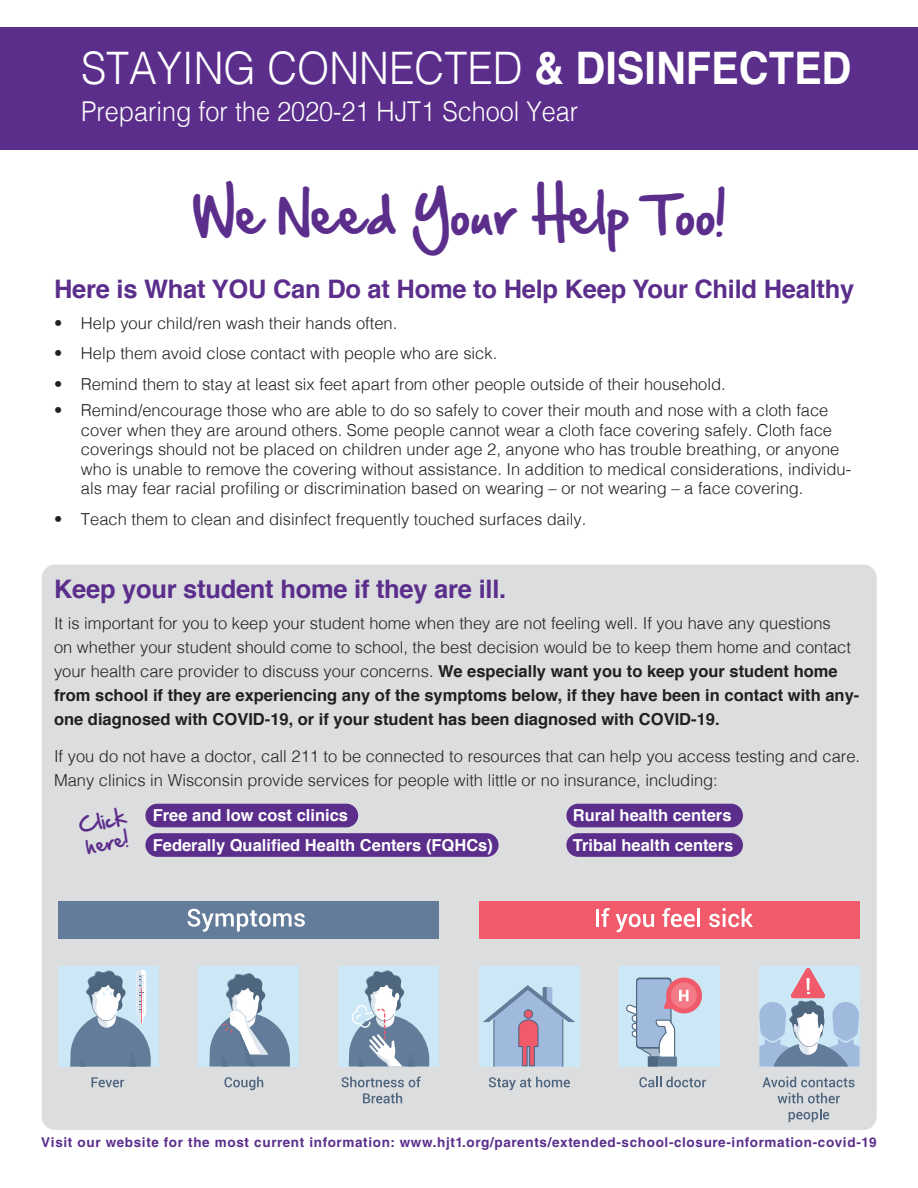
<style>
.page{position:relative;width:918px;height:1188px;background:#fff}
.page>*{position:absolute;margin:0;border:0;box-sizing:border-box;transform-origin:0 0}
.t1{font:48px "Hand Of Sean";color:#5b2e8c}
.t2{font:300 44.85px "Helvetica";color:#fff;scale:.92 1}
.t3{font:300 27.3px "Helvetica";color:#fff;scale:.92 1}
.t4{font:700 25.5px "Helvetica";letter-spacing:-.01em;color:#5b2e8c}
.t5{font:18px/21.6px "Hand Of Sean";color:#5b2e8c}
.t6{font:300 16.5px/24px "Helvetica";color:#231f20}
.t7{font:700 16.5px/30.8px "Helvetica";color:#fff}
.t8{font:700 13.5px "Helvetica LT Std";letter-spacing:.05em;color:#5b2e8c}
.s1{font-weight:700}
</style>
<div class="page">
<div style="left:42px;top:565px;width:835px;height:565px;background:#dcdddf;border-radius:14px"></div>
<div style="left:145px;top:804px;width:213px;height:23px;background:#5b2e8c;border-radius:12px"></div>
<div style="left:566px;top:804px;width:177px;height:23px;background:#5b2e8c;border-radius:12px"></div>
<div style="left:145px;top:833px;width:354px;height:24px;background:#5b2e8c;border-radius:12px"></div>
<div style="left:566px;top:833px;width:177px;height:24px;background:#5b2e8c;border-radius:12px"></div>
<div style="left:0;top:28px;width:918px;height:122px;background:#5b2e8c"></div>
<div style="left:58px;top:966px;width:101px;height:101px;background:#cce7f5"></div>
<svg style="left:70px;top:970px;width:81px;height:97px"></svg>
<div style="left:58px;top:901px;width:381px;height:38px;background:#637c9a"></div>
<div style="left:479px;top:901px;width:381px;height:38px;background:#f05a6a"></div>
<div style="left:199px;top:966px;width:100px;height:101px;background:#cce7f5"></div>
<svg style="left:209px;top:973px;width:81px;height:94px"></svg>
<div style="left:479px;top:966px;width:100px;height:101px;background:#cce7f5"></div>
<svg style="left:483px;top:985px;width:92px;height:82px"></svg>
<div style="left:619px;top:966px;width:100px;height:101px;background:#cce7f5"></div>
<div style="left:648px;top:1057px;width:29px;height:10px;background:#637c9a"></div>
<div style="left:648px;top:1057px;width:10px;height:10px;background:#4f667f"></div>
<svg style="left:626px;top:977px;width:76px;height:87px"></svg>
<svg style="left:759px;top:968px;width:101px;height:99px;background:#b3c1d6"></svg>
<div style="left:339px;top:966px;width:100px;height:101px;background:#cce7f5"></div>
<svg style="left:349px;top:970px;width:81px;height:97px"></svg>
<svg style="left:188px;top:909px;width:117px;height:23px"></svg>
<svg style="left:92px;top:1077px;width:32px;height:10px"></svg>
<svg style="left:224px;top:1077px;width:39px;height:13px"></svg>
<svg style="left:341px;top:1076px;width:80px;height:11px"></svg>
<svg style="left:363px;top:1093px;width:39px;height:10px"></svg>
<hr style="left:596px;top:909px;width:3px;height:18px;background:#fff">
<svg style="left:601px;top:908px;width:9px;height:19px"></svg>
<svg style="left:616px;top:914px;width:38px;height:18px"></svg>
<svg style="left:662px;top:908px;width:33px;height:19px"></svg>
<hr style="left:697px;top:908px;width:3px;height:19px;background:#fff">
<svg style="left:709px;top:908px;width:44px;height:19px"></svg>
<svg style="left:489px;top:1077px;width:81px;height:13px"></svg>
<svg style="left:639px;top:1077px;width:67px;height:10px"></svg>
<svg style="left:762px;top:1077px;width:93px;height:10px"></svg>
<svg style="left:778px;top:1093px;width:62px;height:10px"></svg>
<svg style="left:789px;top:1109px;width:40px;height:13px"></svg>
<h2 class="t2" style="left:81px;top:30px;width:839px">STAYING CONNECTED <span class="s1">&amp; DISINFECTED</span></h2>
<h3 class="t3" style="left:81px;top:88px;width:542px">Preparing for the 2020-21 HJT1 School Year</h3>
<h1 class="t1" style="left:192px;top:171px;width:535px">We Need Your Help Too!</h1>
<h3 class="t4" style="left:54px;top:268px;width:802px">Here is What YOU Can Do at Home to Help Keep Your Child Healthy</h3>
<p class="t6" style="left:54px;top:310px;width:345px">• Help your child/ren wash their hands often.</p>
<p class="t6" style="left:54px;top:340px;width:445px">• Help them avoid close contact with people who are sick.</p>
<p class="t6" style="left:54px;top:371px;width:673px">• Remind them to stay at least six feet apart from other people outside of their household.</p>
<p class="t6" style="left:81px;top:400px;width:772px;line-height:19.5px;text-indent:-27px">• Remind/encourage those who are able to do so safely to cover their mouth and nose with a cloth face cover when they are around others. Some people cannot wear a cloth face covering safely. Cloth face coverings should not be placed on children under age 2, anyone who has trouble breathing, or anyone who is unable to remove the covering without assistance. In addition to medical considerations, individu&shy;als may fear racial profiling or discrimination based on wearing – or not wearing – a face covering.</p>
<p class="t6" style="left:54px;top:506px;width:534px">• Teach them to clean and disinfect frequently touched surfaces daily.</p>
<h3 class="t4" style="left:54px;top:568px;width:454px">Keep your student home if they are ill.</h3>
<p class="t6" style="left:54px;top:610px;width:807px">It is important for you to keep your student home when they are not feeling well. If you have any questions<br>on whether your student should come to school, the best decision would be to keep them home and contact your health care provider to discuss your concerns. <span class="s1">We especially want you to keep your student home from school if they are experiencing any of the symptoms below, if they have been in contact with any&shy;one diagnosed with COVID-19, or if your student has been diagnosed with COVID-19.</span></p>
<p class="t6" style="left:54px;top:743px;width:808px">If you do not have a doctor, call 211 to be connected to resources that can help you access testing and care.<br>Many clinics in Wisconsin provide services for people with little or no insurance, including:</p>
<p class="t5" style="left:77px;top:816px;width:49px;rotate:-12deg">Click here!</p>
<p class="t7" style="left:153px;top:800px;width:342px">Free and low cost clinics<br>Federally Qualified Health Centers (FQHCs)</p>
<p class="t7" style="left:573px;top:800px;width:162px">Rural health centers<br>Tribal health centers</p>
<p class="t8" style="left:41px;top:1134px;width:837px">Visit our website for the most current information: www.hjt1.org/parents/extended-school-closure-information-covid-19</p>
</div>
